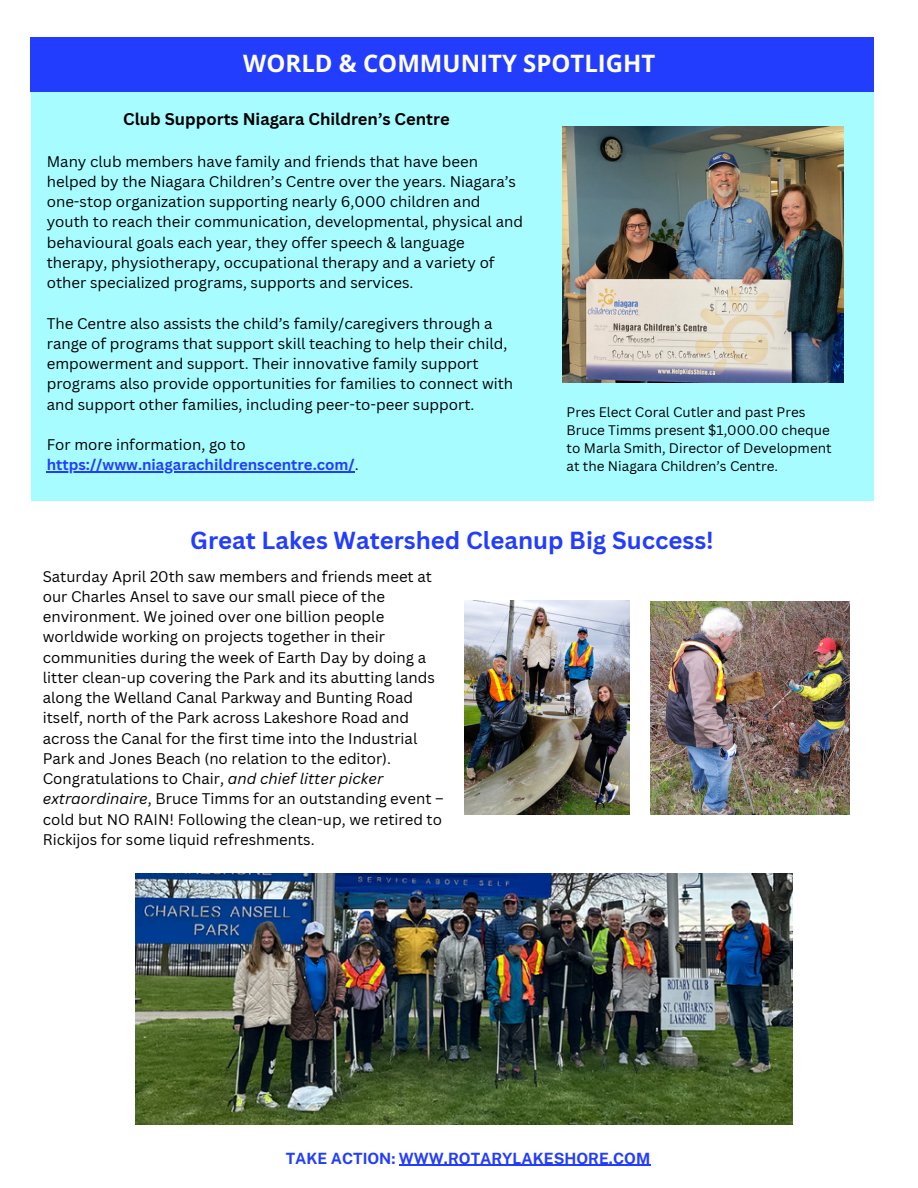
<style>
.page{position:relative;width:918px;height:1188px;background:#fff}
.page>*{position:absolute;margin:0;border:0;box-sizing:border-box;transform-origin:0 0}
.t1{font:700 24px "Canva Sans";color:#233dff}
.t2{font:700 24px "Open Sans";color:#fff}
.t3{font:700 16.5px "Canva Sans";color:#000}
.t4{font:700 15.45px "Public Sans";color:#233dff}
.t5{font:15px/20.2px "Canva Sans";color:#000}
.t6{font:700 15px "Canva Sans";color:#233dff}
.t7{font:13.5px/18px "Canva Sans";color:#000}
.s1{font-weight:400;color:#000}
.s2{font-style:italic}
</style>
<div class="page">
<div style="left:32px;top:92px;width:841px;height:408px;background:#a7fcff"></div>
<div style="left:30px;top:37px;width:843px;height:55px;background:#233dff"></div>
<img style="left:563px;top:127px;width:281px;height:255px">
<img style="left:135px;top:874px;width:657px;height:251px">
<img style="left:464px;top:601px;width:166px;height:213px">
<img style="left:650px;top:602px;width:199px;height:212px">
<hr style="left:399px;top:1165px;width:251px;height:1px;background:#233dff">
<hr style="left:47px;top:472px;width:308px;height:1px;background:#233dff">
<h5 class="t2" style="left:243px;top:46px;width:414px">WORLD &amp; COMMUNITY SPOTLIGHT</h5>
<p class="t3" style="left:123px;top:107px;width:328px">Club Supports Niagara Children’s Centre</p>
<h2 class="t5" style="left:47px;top:151px;width:478px">Many club members have family and friends that have been helped by the Niagara Children’s Centre over the years. Niagara’s one-stop organization supporting nearly 6,000 children and youth to reach their communication, developmental, physical and behavioural goals each year, they offer speech &amp; language therapy, physiotherapy, occupational therapy and a variety of other specialized programs, supports and services.</h2>
<p class="t5" style="left:47px;top:313px;width:468px">The Centre also assists the child’s family/caregivers through a range of programs that support skill teaching to help their child, empowerment and support. Their innovative family support programs also provide opportunities for families to connect with and support other families, including peer-to-peer support.</p>
<p class="t5" style="left:47px;top:434px;width:200px">For more information, go to</p>
<p class="t6" style="left:47px;top:454px;width:313px">https://www.niagarachildrenscentre.com/<span class="s1">.</span></p>
<p class="t7" style="left:567px;top:402px;width:267px">Pres Elect Coral Cutler and past Pres Bruce Timms present $1,000.00 cheque to Marla Smith, Director of Development at the Niagara Children’s Centre.</p>
<h3 class="t1" style="left:190px;top:523px;width:525px">Great Lakes Watershed Cleanup Big Success!</h3>
<p class="t5" style="left:43px;top:566px;width:403px">Saturday April 20th saw members and friends meet at our Charles Ansel to save our small piece of the environment. We joined over one billion people worldwide working on projects together in their communities during the week of Earth Day by doing a litter clean-up covering the Park and its abutting lands along the Welland Canal Parkway and Bunting Road itself, north of the Park across Lakeshore Road and across the Canal for the first time into the Industrial Park and Jones Beach (no relation to the editor).<br>Congratulations to Chair, <span class="s2">and chief litter picker extraordinaire</span>, Bruce Timms for an outstanding event – cold but NO RAIN! Following the clean-up, we retired to Rickijos for some liquid refreshments.</p>
<p class="t4" style="left:286px;top:1149px;width:366px">TAKE ACTION: WWW.ROTARYLAKESHORE.COM</p>
</div>
